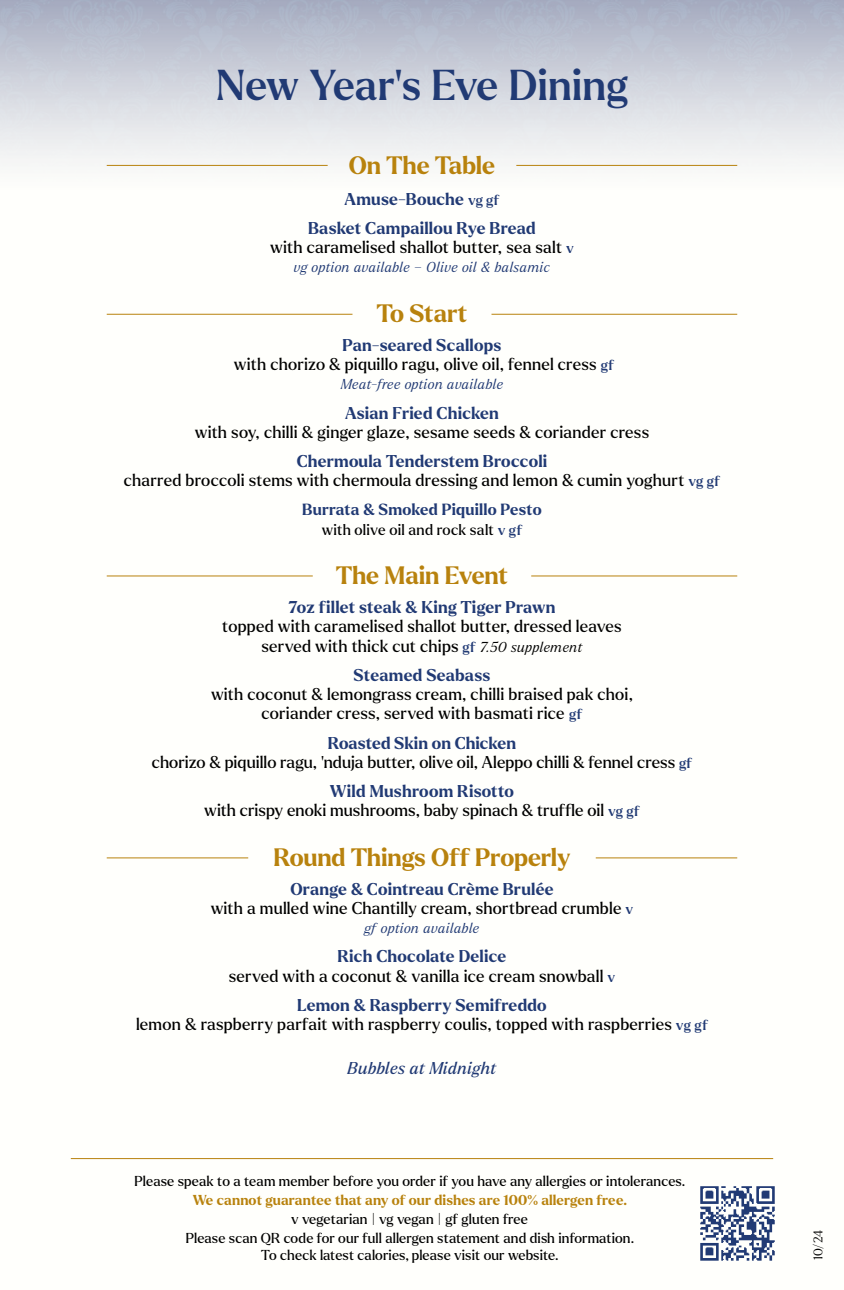
<style>
.page{position:relative;width:844px;height:1290px;background:#fff}
.page>*{position:absolute;margin:0;border:0;box-sizing:border-box;transform-origin:0 0}
.t1{font:500 42px "Larken";color:#213a74}
.t2{font:700 24.5px "Larken";letter-spacing:-.005em;color:#b8820d}
.t3{font:16.62px/19.2px "Larken";letter-spacing:.01em;color:#000;text-align:center}
.t4{font:700 16.62px/29.2px "Larken";letter-spacing:.015em;color:#213a74;text-align:center}
.t5{font:italic 16.62px "Larken";letter-spacing:.01em;color:#213a74}
.t6{font:700 15.75px "Larken";letter-spacing:.015em;color:#213a74}
.t7{font:14.88px "Larken";letter-spacing:.015em;color:#000}
.t8{font:14px/18.2px "Larken";letter-spacing:.01em;color:#000;text-align:center}
.t9{font:italic 300 14px "Larken";letter-spacing:.025em;color:#213a74}
.t10{font:700 14px "Larken";letter-spacing:.01em;color:#b8820d}
.t11{font:300 12.25px "Larken";color:#000}
.s1{font-weight:500;font-size:14px}
.s2{font-weight:500;font-size:14px;color:#213a74}
.s3{font-weight:700;color:#213a74}
.s4{font-weight:300;font-style:italic;font-size:14px}
</style>
<div class="page">
<img style="left:0;top:0;width:843px;height:166px">
<img style="left:700px;top:1186px;width:75px;height:75px">
<hr style="left:71px;top:1158px;width:702px;height:1px;background:#b8820d">
<hr style="left:516px;top:165px;width:221px;height:1px;background:#b8820d">
<hr style="left:107px;top:165px;width:220px;height:1px;background:#b8820d">
<hr style="left:491px;top:314px;width:246px;height:1px;background:#b8820d">
<hr style="left:107px;top:314px;width:245px;height:1px;background:#b8820d">
<hr style="left:531px;top:575px;width:206px;height:1px;background:#b8820d">
<hr style="left:107px;top:575px;width:206px;height:1px;background:#b8820d">
<hr style="left:595px;top:857px;width:142px;height:1px;background:#b8820d">
<hr style="left:107px;top:857px;width:141px;height:1px;background:#b8820d">
<h1 class="t1" style="left:216px;top:57px;width:413px">New Year’s Eve Dining</h1>
<h2 class="t2" style="left:349px;top:149px;width:148px">On The Table</h2>
<p class="t4" style="left:308px;top:184px;width:229px">Amuse-Bouche <span class="s1">vg gf<br></span>Basket Campaillou Rye Bread</p>
<p class="t3" style="left:270px;top:237px;width:305px">with caramelised shallot butter, sea salt <span class="s2">v</span></p>
<p class="t9" style="left:294px;top:259px;width:258px">vg option available – Olive oil &amp; balsamic</p>
<h2 class="t2" style="left:376px;top:297px;width:92px">To Start</h2>
<p class="t3" style="left:234px;top:335px;width:381px"><span class="s3">Pan-seared Scallops<br></span>with chorizo &amp; piquillo ragu, olive oil, fennel cress <span class="s2">gf</span></p>
<p class="t9" style="left:340px;top:376px;width:164px">Meat-free option available</p>
<p class="t4" style="left:345px;top:398px;width:155px">Asian Fried Chicken</p>
<p class="t3" style="left:195px;top:422px;width:456px">with soy, chilli &amp; ginger glaze, sesame seeds &amp; coriander cress</p>
<p class="t3" style="left:124px;top:451px;width:597px"><span class="s3">Chermoula Tenderstem Broccoli<br></span>charred broccoli stems with chermoula dressing and lemon &amp; cumin yoghurt <span class="s2">vg gf</span></p>
<p class="t6" style="left:302px;top:499px;width:241px">Burrata &amp; Smoked Piquillo Pesto</p>
<p class="t7" style="left:322px;top:520px;width:202px">with olive oil and rock salt <span class="s2">v gf</span></p>
<h2 class="t2" style="left:336px;top:559px;width:173px">The Main Event</h2>
<p class="t4" style="left:288px;top:593px;width:268px">7oz fillet steak &amp; King Tiger Prawn</p>
<p class="t3" style="left:222px;top:617px;width:401px">topped with caramelised shallot butter, dressed leaves served with thick cut chips <span class="s2">gf</span> <span class="s4">7.50 supplement</span></p>
<p class="t4" style="left:353px;top:660px;width:138px">Steamed Seabass</p>
<p class="t3" style="left:211px;top:684px;width:423px">with coconut &amp; lemongrass cream, chilli braised pak choi, coriander cress, served with basmati rice <span class="s2">gf</span></p>
<p class="t3" style="left:152px;top:733px;width:541px"><span class="s3">Roasted Skin on Chicken<br></span>chorizo &amp; piquillo ragu, ‘nduja butter, olive oil, Aleppo chilli &amp; fennel cress <span class="s2">gf</span></p>
<p class="t3" style="left:204px;top:781px;width:437px"><span class="s3">Wild Mushroom Risotto<br></span>with crispy enoki mushrooms, baby spinach &amp; truffle oil <span class="s2">vg gf</span></p>
<h2 class="t2" style="left:273px;top:841px;width:298px">Round Things Off Properly</h2>
<p class="t3" style="left:211px;top:879px;width:424px"><span class="s3">Orange &amp; Cointreau Crème Brulée<br></span>with a mulled wine Chantilly cream, shortbread crumble <span class="s2">v</span></p>
<p class="t9" style="left:364px;top:919px;width:116px">gf option available</p>
<p class="t3" style="left:229px;top:946px;width:388px"><span class="s3">Rich Chocolate Delice<br></span>served with a coconut &amp; vanilla ice cream snowball <span class="s2">v</span></p>
<p class="t3" style="left:136px;top:995px;width:573px"><span class="s3">Lemon &amp; Raspberry Semifreddo<br></span>lemon &amp; raspberry parfait with raspberry coulis, topped with raspberries <span class="s2">vg gf</span></p>
<p class="t5" style="left:347px;top:1057px;width:150px">Bubbles at Midnight</p>
<p class="t8" style="left:134px;top:1172px;width:552px">Please speak to a team member before you order if you have any allergies or intolerances.</p>
<p class="t10" style="left:193px;top:1191px;width:435px">We cannot guarantee that any of our dishes are 100% allergen free.</p>
<p class="t8" style="left:186px;top:1209px;width:449px">v vegetarian | vg vegan | gf gluten free<br>Please scan QR code for our full allergen statement and dish information.<br>To check latest calories, please visit our website.</p>
<p class="t11" style="left:810px;top:1260px;width:32px;rotate:-90deg">10/24</p>
</div>
